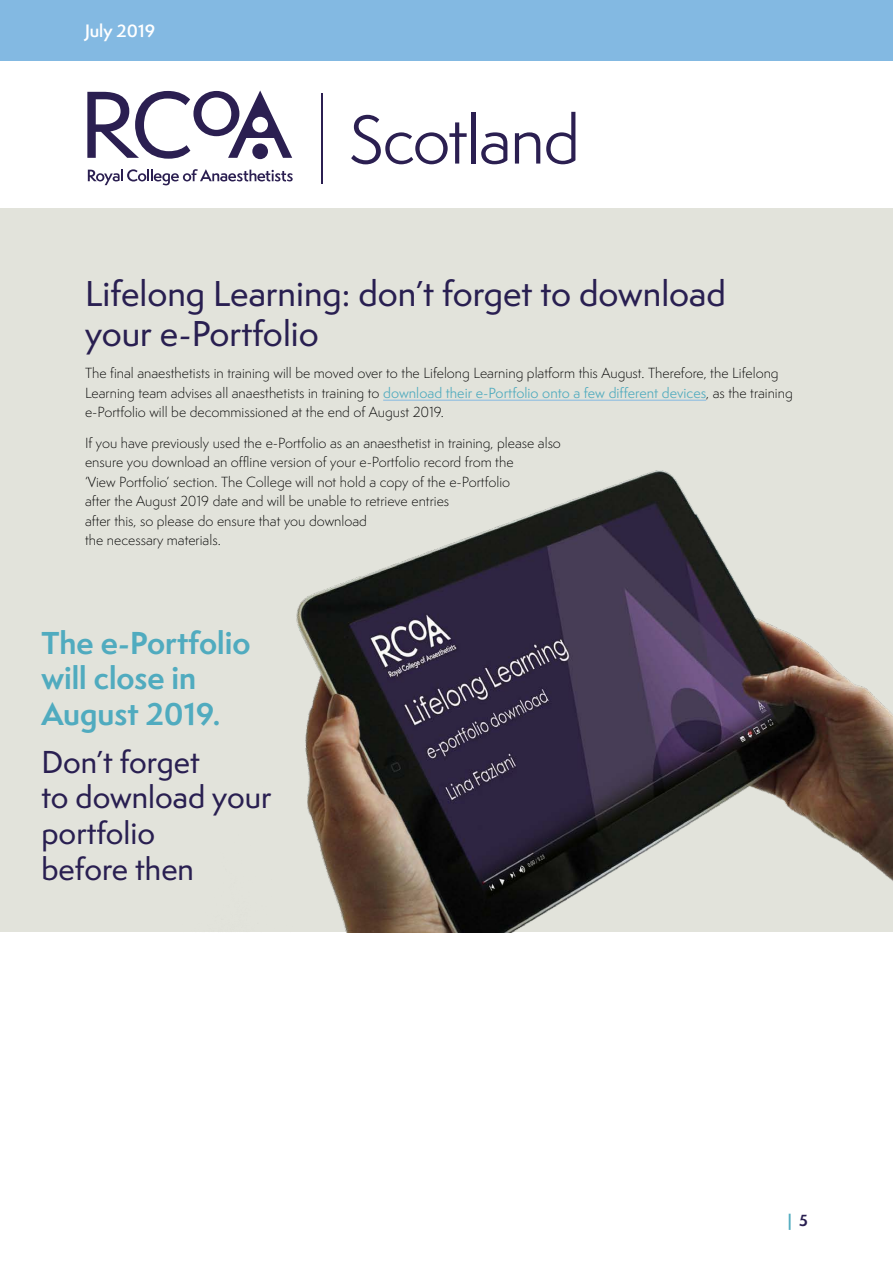
<style>
.page{position:relative;width:893px;height:1263px;background:#fff}
.page>*{position:absolute;margin:0;border:0;box-sizing:border-box;transform-origin:0 0}
.t1{font:500 33px/40.5px "Semplicita Pro";color:#291f51}
.t2{font:500 29.1px/35.8px "Semplicita Pro";color:#291f51}
.t3{font:700 29.1px/35.8px "Semplicita Pro";color:#50abbf}
.t4{font:600 16.5px "Semplicita Pro";color:#fff}
.t5{font:700 15px "Semplicita Pro";color:#50abbf}
.t6{font:300 13.5px/19.5px "Semplicita Pro";color:#000}
.s1{font-weight:400;color:#50abbf}
.s2{color:#291f51}
</style>
<div class="page">
<div style="left:0;top:0;width:893px;height:61px;background:#83b9e2"></div>
<div style="left:0;top:208px;width:893px;height:724px;background:#e2e3db"></div>
<img style="left:296px;top:470px;width:597px;height:462px">
<hr style="left:383px;top:400px;width:323px;height:1px;background:#83b9e2">
<svg style="left:88px;top:169px;width:205px;height:16px"></svg>
<svg style="left:87px;top:90px;width:205px;height:69px"></svg>
<hr style="left:321px;top:93px;width:2px;height:90px;background:#2b1f51">
<svg style="left:351px;top:115px;width:116px;height:49px"></svg>
<hr style="left:472px;top:112px;width:4px;height:52px;background:#2b1f51">
<svg style="left:481px;top:132px;width:26px;height:32px"></svg>
<svg style="left:515px;top:132px;width:25px;height:32px"></svg>
<svg style="left:546px;top:112px;width:29px;height:52px"></svg>
<p class="t4" style="left:85px;top:18px;width:72px">July 2019</p>
<h1 class="t1" style="left:85px;top:273px;width:642px">Lifelong Learning: don’t forget to download your e-Portfolio</h1>
<p class="t6" style="left:85px;top:364px;width:709px">The final anaesthetists in training will be moved over to the Lifelong Learning platform this August. Therefore, the Lifelong<br>Learning team advises all anaesthetists in training to <span class="s1">download their e-Portfolio onto a few different devices</span>, as the training e-Portfolio will be decommissioned at the end of August 2019.</p>
<p class="t6" style="left:85px;top:433px;width:477px">If you have previously used the e-Portfolio as an anaesthetist in training, please also ensure you download an offline version of your e-Portfolio record from the<br>‘View Portfolio’ section. The College will not hold a copy of the e-Portfolio<br>after the August 2019 date and will be unable to retrieve entries<br>after this, so please do ensure that you download<br>the necessary materials.</p>
<h2 class="t3" style="left:41px;top:624px;width:211px">The e-Portfolio will close in<br>August 2019.</h2>
<h2 class="t2" style="left:41px;top:743px;width:232px">Don’t forget<br>to download your portfolio<br>before then</h2>
<p class="t5" style="left:788px;top:1209px;width:22px">| <span class="s2">5</span></p>
</div>
